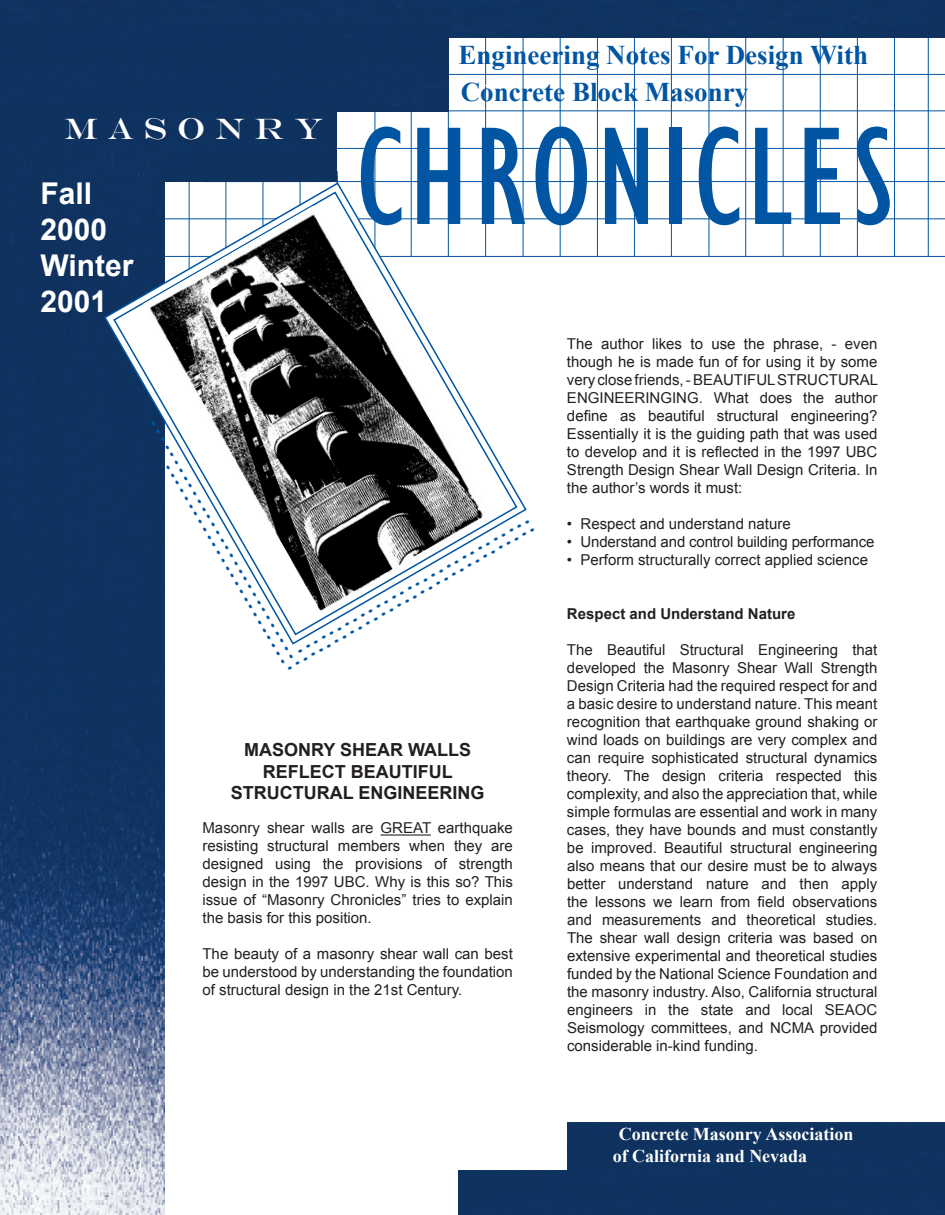
<style>
.page{position:relative;width:945px;height:1215px;background:#fff}
.page>*{position:absolute;margin:0;border:0;box-sizing:border-box;transform-origin:0 0}
.t1{font:condensed 144px "Gill Sans";letter-spacing:.03em;color:#0155a2}
.t2{font:36px "Times New Roman";color:#0155a2}
.t3{font:700 30px/36px "Arial";color:#fff}
.t4{font:30px "Engravers";color:#fff}
.t5{font:700 27px/36.9px "Times New Roman";color:#0155a2}
.t6{font:700 18px/21.6px "Arial";color:#231f20;text-align:center}
.t7{font:700 18px/21.6px "Times New Roman";color:#fff}
.t8{font:15px/18px "Arial";color:#231f20;text-align:justify}
.t9{font:700 15px "Arial";color:#231f20}
</style>
<div class="page">
<div style="left:568px;top:1122px;width:377px;height:49px;background:#0f3260"></div>
<div style="left:459px;top:1171px;width:486px;height:44px;background:#0f3260"></div>
<img style="left:0;top:597px;width:165px;height:618px">
<hr style="left:375px;top:111px;width:1px;height:145px;background:#0155a2">
<hr style="left:153px;top:256px;width:792px;height:1px;background:#0155a2">
<hr style="left:485px;top:0;width:1px;height:43px;background:#0155a2">
<hr style="left:334px;top:111px;width:611px;height:1px;background:#0155a2">
<hr style="left:485px;top:42px;width:1px;height:43px;background:#0155a2">
<hr style="left:523px;top:38px;width:1px;height:218px;background:#0155a2">
<hr style="left:560px;top:37px;width:1px;height:219px;background:#0155a2">
<hr style="left:597px;top:37px;width:1px;height:219px;background:#0155a2">
<hr style="left:634px;top:37px;width:1px;height:219px;background:#0155a2">
<hr style="left:671px;top:37px;width:1px;height:219px;background:#0155a2">
<hr style="left:709px;top:37px;width:1px;height:219px;background:#0155a2">
<hr style="left:745px;top:37px;width:1px;height:219px;background:#0155a2">
<hr style="left:783px;top:37px;width:1px;height:219px;background:#0155a2">
<hr style="left:820px;top:37px;width:1px;height:219px;background:#0155a2">
<hr style="left:857px;top:37px;width:1px;height:219px;background:#0155a2">
<hr style="left:209px;top:148px;width:736px;height:1px;background:#0155a2">
<hr style="left:485px;top:86px;width:1px;height:43px;background:#0155a2">
<hr style="left:202px;top:181px;width:743px;height:1px;background:#0155a2">
<hr style="left:411px;top:111px;width:1px;height:145px;background:#0155a2">
<hr style="left:448px;top:111px;width:1px;height:145px;background:#0155a2">
<hr style="left:485px;top:128px;width:1px;height:128px;background:#0155a2">
<hr style="left:337px;top:171px;width:1px;height:43px;background:#0155a2">
<hr style="left:162px;top:219px;width:783px;height:1px;background:#0155a2">
<hr style="left:369px;top:74px;width:576px;height:1px;background:#0155a2">
<hr style="left:894px;top:37px;width:1px;height:219px;background:#0155a2">
<hr style="left:928px;top:24px;width:1px;height:232px;background:#0155a2">
<hr style="left:381px;top:834px;width:50px;height:2px;background:#231f20">
<div style="left:0;top:112px;width:337px;height:69px;background:#0f325f"></div>
<div style="left:0;top:0;width:945px;height:37px;background:#0f3361"></div>
<div style="left:0;top:21px;width:449px;height:91px;background:#0f3260"></div>
<div style="left:0;top:141px;width:165px;height:456px;background:#0f3260"></div>
<svg style="left:103px;top:181px;width:425px;height:465px"></svg>
<svg style="left:112px;top:190px;width:406px;height:446px"></svg>
<img style="left:143px;top:206px;width:350px;height:410px">
<h3 class="t4" style="left:65px;top:111px;width:261px">M A S O N R Y</h3>
<h3 class="t3" style="left:40px;top:177px;width:95px">Fall<br>2000<br>Winter<br>2001</h3>
<h3 class="t5" style="left:459px;top:36px;width:411px">Engineering Notes For Design With<br>Concrete Block Masonry</h3>
<h1 class="t1" style="left:356px;top:92px;width:539px">CHRONICLES</h1>
<h2 class="t2" style="left:168px;top:399px;width:289px;rotate:59deg">................................</h2>
<h2 class="t2" style="left:181px;top:402px;width:280px;rotate:59deg">...............................</h2>
<h2 class="t2" style="left:279px;top:623px;width:271px;rotate:-30deg">..............................</h2>
<h2 class="t2" style="left:269px;top:640px;width:289px;rotate:-30deg">................................</h2>
<p class="t6" style="left:231px;top:740px;width:255px">MASONRY SHEAR WALLS<br>REFLECT BEAUTIFUL<br>STRUCTURAL ENGINEERING</p>
<p class="t8" style="left:202px;top:819px;width:312px">Masonry shear walls are GREAT earthquake resisting structural members when they are designed using the provisions of strength design in the 1997 UBC. Why is this so? This issue of “Masonry Chronicles” tries to explain the basis for this position.</p>
<p class="t8" style="left:202px;top:945px;width:312px">The beauty of a masonry shear wall can best be understood by understanding the foundation of structural design in the 21st Century.</p>
<p class="t8" style="left:567px;top:335px;width:313px">The author likes to use the phrase, - even though he is made fun of for using it by some very close friends, - BEAUTIFUL STRUCTURAL ENGINEERINGING. What does the author define as beautiful structural engineering?<br>Essentially it is the guiding path that was used to develop and it is reflected in the 1997 UBC Strength Design Shear Wall Design Criteria. In the author’s words it must:</p>
<p class="t8" style="left:567px;top:515px;width:225px">• Respect and understand nature</p>
<p class="t8" style="left:567px;top:533px;width:309px">• Understand and control building performance</p>
<p class="t8" style="left:567px;top:551px;width:303px">• Perform structurally correct applied science</p>
<p class="t9" style="left:567px;top:604px;width:230px">Respect and Understand Nature</p>
<p class="t8" style="left:567px;top:641px;width:312px">The Beautiful Structural Engineering that developed the Masonry Shear Wall Strength Design Criteria had the required respect for and a basic desire to understand nature. This meant recognition that earthquake ground shaking or wind loads on buildings are very complex and can require sophisticated structural dynamics theory. The design criteria respected this complexity, and also the appreciation that, while simple formulas are essential and work in many cases, they have bounds and must constantly be improved. Beautiful structural engineering also means that our desire must be to always better understand nature and then apply the lessons we learn from field observations and measurements and theoretical studies.<br>The shear wall design criteria was based on extensive experimental and theoretical studies funded by the National Science Foundation and the masonry industry. Also, California structural engineers in the state and local SEAOC Seismology committees, and NCMA provided considerable in-kind funding.</p>
<p class="t7" style="left:613px;top:1123px;width:242px;text-indent:6px">Concrete Masonry Association of California and Nevada</p>
</div>
